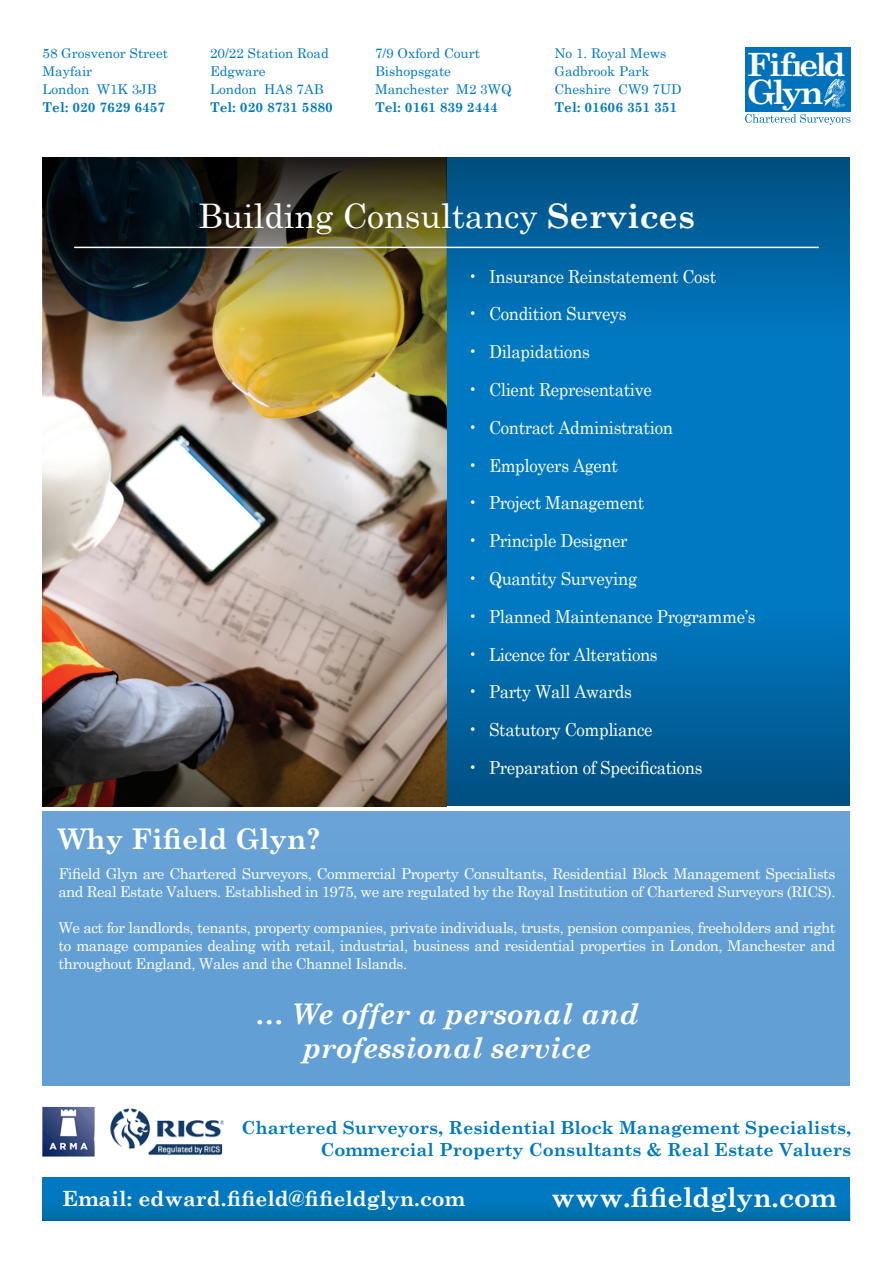
<style>
.page{position:relative;width:893px;height:1263px;background:#fff}
.page>*{position:absolute;margin:0;border:0;box-sizing:border-box;transform-origin:0 0}
.t1{font:33.9px "Century Schoolbook";color:#fff}
.t2{font:700 33.3px "Century Schoolbook";color:#fff;scale:1.06 1}
.t3{font:700 31.95px "Century Schoolbook";letter-spacing:-.085em;color:#fff;scale:1.06 1}
.t4{font:italic 700 28.5px/34.2px "Century Schoolbook";color:#fff;text-align:center}
.t5{font:700 28.5px "Century Schoolbook";color:#fff}
.t6{font:700 27px "Century Schoolbook";color:#fff}
.t7{font:700 21px "Century Schoolbook";color:#fff}
.t8{font:18px "Century Schoolbook";letter-spacing:-.02em;color:#fff;scale:.93 1}
.t9{font:700 18px/21.6px "Century Schoolbook";color:#0079c2;text-align:right}
.t10{font:15px/18px "Century Schoolbook";letter-spacing:-.03em;color:#fff}
.t11{font:13.5px/18px "Century Schoolbook";color:#0079c2}
.t12{font:700 13.5px/18px "Century Schoolbook";color:#0079c2}
.s1{font-weight:700}
.s2{font-weight:400}
</style>
<div class="page">
<div style="left:43px;top:811px;width:807px;height:275px;background:#629fd5"></div>
<div style="left:43px;top:811px;width:807px;height:128px;background:#66a1d6"></div>
<div style="left:446px;top:157px;width:404px;height:649px;background:#0079c2"></div>
<div style="left:446px;top:610px;width:404px;height:196px;background:linear-gradient(to bottom,#0078c2,#004e7f)"></div>
<img style="left:43px;top:336px;width:403px;height:470px">
<div style="left:446px;top:157px;width:404px;height:179px;background:linear-gradient(to bottom,#004e7e,#0078c1)"></div>
<img style="left:43px;top:157px;width:403px;height:179px">
<div style="left:745px;top:48px;width:105px;height:64px;background:#0072bc"></div>
<img style="left:824px;top:79px;width:22px;height:29px">
<svg style="left:793px;top:61px;width:9px;height:15px"></svg>
<svg style="left:745px;top:114px;width:105px;height:11px"></svg>
<hr style="left:74px;top:247px;width:745px;height:1px;background:#fff">
<div style="left:43px;top:1176px;width:807px;height:44px;background:#0079c2"></div>
<div style="left:43px;top:1198px;width:807px;height:22px;background:linear-gradient(to bottom,#007bc3,#006ca3)"></div>
<img style="left:42px;top:1106px;width:53px;height:51px">
<img style="left:110px;top:1108px;width:114px;height:47px">
<p class="t11" style="left:43px;top:44px;width:127px">58 Grosvenor Street<br>Mayfair<br>London W1K 3JB<br><span class="s1">Tel: 020 7629 6457</span></p>
<p class="t11" style="left:210px;top:44px;width:120px">20/22 Station Road<br>Edgware</p>
<p class="t11" style="left:210px;top:80px;width:115px">London HA8 7AB</p>
<p class="t12" style="left:210px;top:98px;width:124px">Tel: 020 8731 5880</p>
<p class="t11" style="left:375px;top:44px;width:138px">7/9 Oxford Court<br>Bishopsgate<br>Manchester M2 3WQ<br><span class="s1">Tel: 0161 839 2444</span></p>
<p class="t11" style="left:554px;top:44px;width:114px">No 1. Royal Mews<br>Gadbrook Park</p>
<p class="t12" style="left:554px;top:80px;width:129px"><span class="s2">Cheshire CW9 7UD<br></span>Tel: 01606 351 351</p>
<p class="t3" style="left:747px;top:45px;width:95px">Fif eld</p>
<p class="t2" style="left:747px;top:72px;width:74px">Glyn</p>
<p class="t1" style="left:198px;top:194px;width:498px">Building Consultancy <span class="s1">Services</span></p>
<p class="t8" style="left:468px;top:265px;width:269px">• Insurance Reinstatement Cost</p>
<p class="t8" style="left:468px;top:303px;width:172px">• Condition Surveys</p>
<p class="t8" style="left:468px;top:340px;width:133px">• Dilapidations</p>
<p class="t8" style="left:468px;top:378px;width:199px">• Client Representative</p>
<p class="t8" style="left:468px;top:416px;width:222px">• Contract Administration</p>
<p class="t8" style="left:468px;top:454px;width:163px">• Employers Agent</p>
<p class="t8" style="left:468px;top:492px;width:191px">• Project Management</p>
<p class="t8" style="left:468px;top:529px;width:173px">• Principle Designer</p>
<p class="t8" style="left:468px;top:567px;width:184px">• Quantity Surveying</p>
<p class="t8" style="left:468px;top:605px;width:311px">• Planned Maintenance Programme’s</p>
<p class="t8" style="left:468px;top:643px;width:206px">• Licence for Alterations</p>
<p class="t8" style="left:468px;top:680px;width:178px">• Party Wall Awards</p>
<p class="t8" style="left:468px;top:718px;width:200px">• Statutory Compliance</p>
<p class="t8" style="left:468px;top:756px;width:254px">• Preparation of Specifications</p>
<p class="t5" style="left:58px;top:821px;width:264px">Why Fifield Glyn?</p>
<p class="t10" style="left:58px;top:864px;width:779px">Fifield Glyn are Chartered Surveyors, Commercial Property Consultants, Residential Block Management Specialists and Real Estate Valuers. Established in 1975, we are regulated by the Royal Institution of Chartered Surveyors (RICS).</p>
<p class="t10" style="left:58px;top:918px;width:779px;text-align:justify">We act for landlords, tenants, property companies, private individuals, trusts, pension companies, freeholders and right to manage companies dealing with retail, industrial, business and residential properties in London, Manchester and throughout England, Wales and the Channel Islands.</p>
<p class="t4" style="left:255px;top:996px;width:385px">… We offer a personal and professional service</p>
<p class="t9" style="left:241px;top:1117px;width:611px">Chartered Surveyors, Residential Block Management Specialists,<br>Commercial Property Consultants &amp; Real Estate Valuers</p>
<p class="t7" style="left:62px;top:1186px;width:404px">Email: edward.fifield@fifieldglyn.com</p>
<p class="t6" style="left:551px;top:1181px;width:287px">www.fifieldglyn.com</p>
</div>
